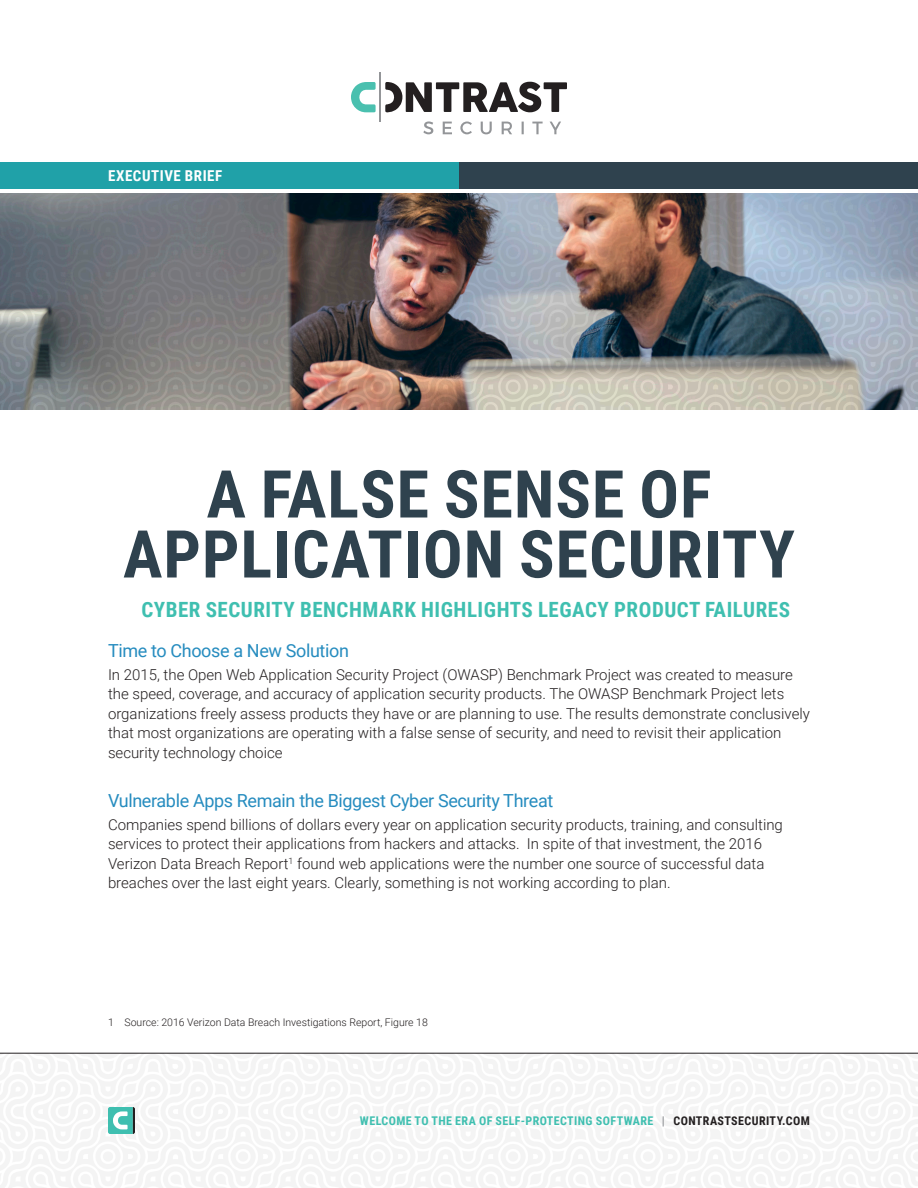
<style>
.page{position:relative;width:918px;height:1188px;background:#fff}
.page>*{position:absolute;margin:0;border:0;box-sizing:border-box;transform-origin:0 0}
.BIG_HEADLINE__WHITE{font:700 66px/60px "Roboto Condensed";letter-spacing:.015em;color:#2f424e;text-align:center}
.t1{font:700 21px "Roboto Condensed";letter-spacing:.025em;color:#3fbfb0}
.t2{font:18px "Roboto";letter-spacing:-.02em;color:#268cbf}
.Body{font:300 15px/19.5px "Roboto";color:#231f20}
.t3{font:700 15px "Roboto Condensed";letter-spacing:.035em;color:#fff}
.t4{font:700 12px "Roboto Condensed";letter-spacing:.035em;color:#3fbfb0}
.Footnote{font:300 10.5px "Roboto";color:#231f20}
.s1{color:#939598}
.s2{color:#231f20}
</style>
<div class="page">
<svg style="left:351px;top:72px;width:216px;height:62px"></svg>
<div style="left:0;top:162px;width:459px;height:27px;background:#20a1a8"></div>
<div style="left:459px;top:162px;width:459px;height:27px;background:#2f424e"></div>
<div style="left:0;top:1053px;width:918px;height:135px;background:#f4f4f4"></div>
<hr style="left:0;top:1053px;width:918px;height:1px;background:#231f20">
<svg style="left:108px;top:1107px;width:27px;height:27px"></svg>
<img style="left:0;top:194px;width:918px;height:216px">
<p class="t3" style="left:108px;top:165px;width:116px">EXECUTIVE BRIEF</p>
<p class="BIG_HEADLINE__WHITE" style="left:123px;top:462px;width:673px">A FALSE SENSE OF<br>APPLICATION SECURITY</p>
<p class="t1" style="left:141px;top:594px;width:650px">CYBER SECURITY BENCHMARK HIGHLIGHTS LEGACY PRODUCT FAILURES</p>
<h2 class="t2" style="left:108px;top:638px;width:242px">Time to Choose a New Solution</h2>
<p class="Body" style="left:108px;top:664px;width:703px">In 2015, the Open Web Application Security Project (OWASP) Benchmark Project was created to measure the speed, coverage, and accuracy of application security products. The OWASP Benchmark Project lets organizations freely assess products they have or are planning to use. The results demonstrate conclusively that most organizations are operating with a false sense of security, and need to revisit their application security technology choice</p>
<h2 class="t2" style="left:108px;top:788px;width:447px">Vulnerable Apps Remain the Biggest Cyber Security Threat</h2>
<p class="Body" style="left:108px;top:814px;width:676px">Companies spend billions of dollars every year on application security products, training, and consulting services to protect their applications from hackers and attacks. In spite of that investment, the 2016<br>Verizon Data Breach Report<sup>1</sup> found web applications were the number one source of successful data breaches over the last eight years. Clearly, something is not working according to plan.</p>
<p class="Footnote" style="left:108px;top:1015px;width:321px">1 Source: 2016 Verizon Data Breach Investigations Report, Figure 18</p>
<p class="t4" style="left:360px;top:1112px;width:451px">WELCOME TO THE ERA OF SELF-PROTECTING SOFTWARE <span class="s1">|</span> <span class="s2">CONTRASTSECURITY.COM</span></p>
</div>
